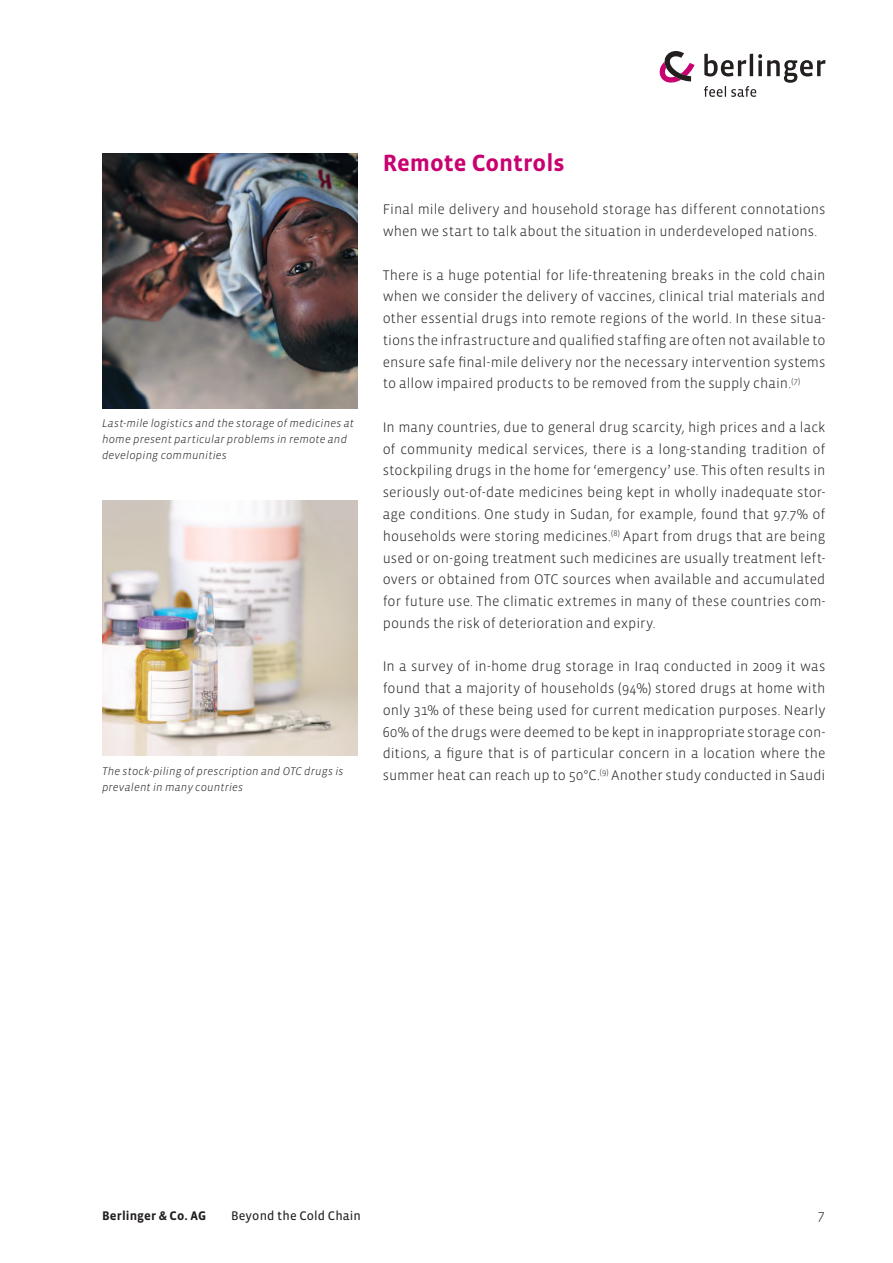
<style>
.page{position:relative;width:893px;height:1263px;background:#fff}
.page>*{position:absolute;margin:0;border:0;box-sizing:border-box;transform-origin:0 0}
.t1{font:700 24px "Vista Sans";color:#c90070}
.t2{font:300 14.25px/21.8px "Vista Sans";letter-spacing:.005em;color:#241f1f;text-align:justify}
.t3{font:12.75px "Vista Sans Reg";letter-spacing:.01em;color:#241f1f}
.t4{font:700 12.75px "Vista Sans";letter-spacing:.01em;color:#241f1f}
.t5{font:italic 300 11.25px/15.8px "Vista Sans";letter-spacing:.015em;color:#241f1f}
</style>
<div class="page">
<svg style="left:704px;top:54px;width:121px;height:43px"></svg>
<svg style="left:660px;top:51px;width:35px;height:32px"></svg>
<img style="left:102px;top:153px;width:255px;height:255px">
<img style="left:102px;top:501px;width:255px;height:255px">
<p class="t5" style="left:102px;top:416px;width:253px">Last-mile logistics and the storage of medicines at home present particular problems in remote and developing communities</p>
<p class="t5" style="left:102px;top:763px;width:243px">The stock-piling of prescription and OTC drugs is prevalent in many countries</p>
<h1 class="t1" style="left:383px;top:151px;width:183px">Remote Controls</h1>
<p class="t2" style="left:383px;top:199px;width:444px">Final mile delivery and household storage has different connotations when we start to talk about the situation in underdeveloped nations.</p>
<p class="t2" style="left:383px;top:264px;width:444px">There is a huge potential for life-threatening breaks in the cold chain when we consider the delivery of vaccines, clinical trial materials and other essential drugs into remote regions of the world. In these situa&shy;tions the infrastructure and qualified staffing are often not available to ensure safe final-mile delivery nor the necessary intervention systems to allow impaired products to be removed from the supply chain.<sup>(7)</sup></p>
<p class="t2" style="left:383px;top:417px;width:444px">In many countries, due to general drug scarcity, high prices and a lack of community medical services, there is a long-standing tradition of stockpiling drugs in the home for ‘emergency’ use. This often results in seriously out-of-date medicines being kept in wholly inadequate stor&shy;age conditions. One study in Sudan, for example, found that 97.7% of households were storing medicines.<sup>(8)</sup> Apart from drugs that are being used or on-going treatment such medicines are usually treatment left&shy;overs or obtained from OTC sources when available and accumulated for future use. The climatic extremes in many of these countries com&shy;pounds the risk of deterioration and expiry.</p>
<p class="t2" style="left:383px;top:656px;width:444px">In a survey of in-home drug storage in Iraq conducted in 2009 it was found that a majority of households (94%) stored drugs at home with only 31% of these being used for current medication purposes. Nearly 60% of the drugs were deemed to be kept in inappropriate storage con&shy;ditions, a figure that is of particular concern in a location where the summer heat can reach up to 50°C.<sup>(9)</sup> Another study conducted in Saudi</p>
<p class="t4" style="left:102px;top:1210px;width:106px">Berlinger &amp; Co. AG</p>
<p class="t3" style="left:231px;top:1210px;width:131px">Beyond the Cold Chain</p>
<p class="t2" style="left:818px;top:1205px;width:9px">7</p>
</div>
